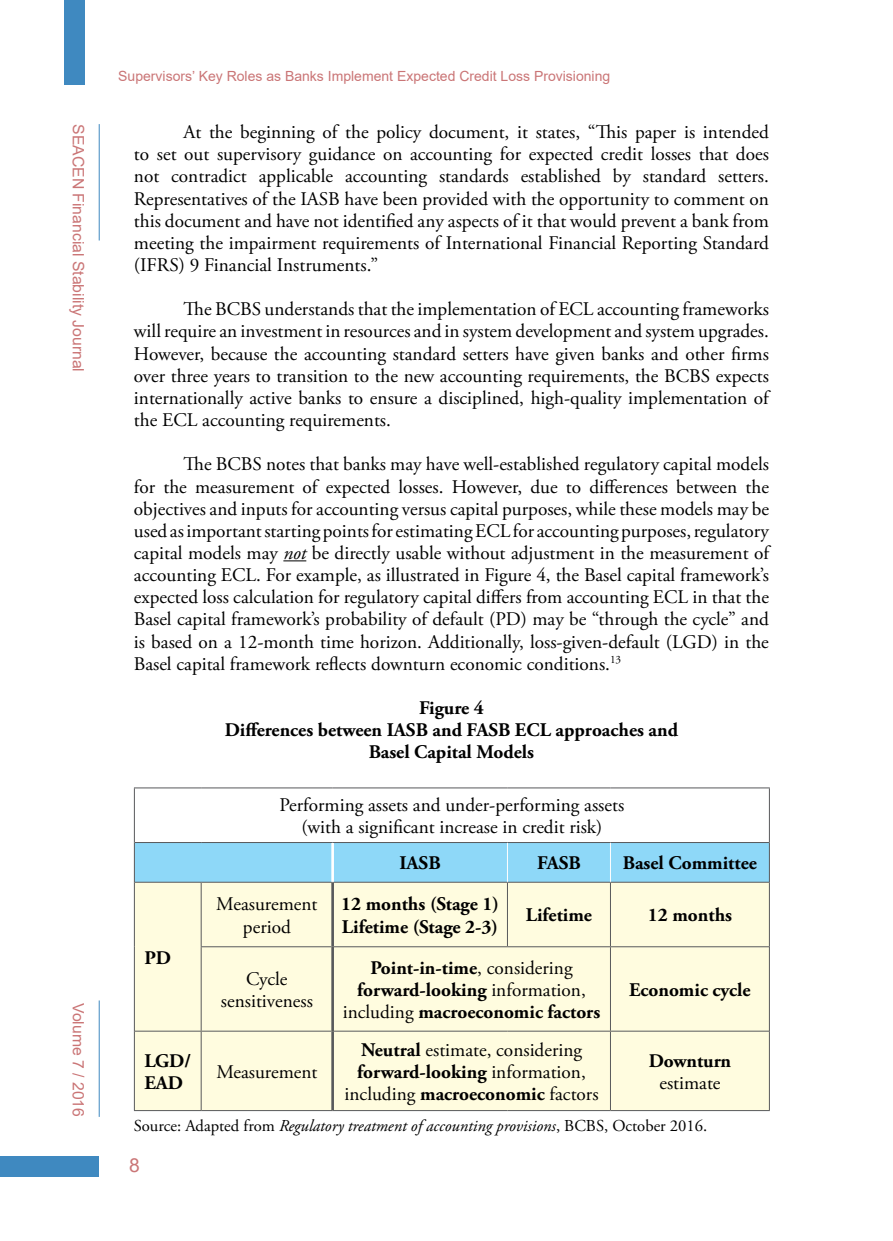
<style>
.page{position:relative;width:893px;height:1241px;background:#fff}
.page>*{position:absolute;margin:0;border:0;box-sizing:border-box;transform-origin:0 0}
.t1{font:19.25px/22.1px "Adobe Garamond Pro";color:#000;text-align:center}
.t2{font:700 19.25px/22.1px "Adobe Garamond Pro";color:#000;text-align:center}
.t3{font:19.25px "Arial";color:#ca7576}
.t4{font:italic 16.62px "Adobe Garamond Pro";color:#000}
.t5{font:15.75px "Arial";color:#ca7576}
.t6{font:14px "Arial";color:#ca7576}
.s1{font-style:italic}
.s2{font-weight:400}
.s3{font-weight:700}
.s4{font-style:normal}
</style>
<div class="page">
<div style="left:0;top:1156px;width:99px;height:20px;background:#3f89c0"></div>
<hr style="left:99px;top:124px;width:1px;height:116px;background:#3f89c0">
<hr style="left:99px;top:1000px;width:1px;height:116px;background:#3f89c0">
<div style="left:64px;top:0;width:20px;height:84px;background:#3f89c0"></div>
<svg style="left:283px;top:560px;width:23px;height:1px"></svg>
<div style="left:135px;top:843px;width:634px;height:38px;background:#8ed8f8"></div>
<div style="left:135px;top:882px;width:634px;height:227px;background:#fffcdf"></div>
<hr style="left:135px;top:842px;width:66px;height:1px;background:#58595b">
<hr style="left:201px;top:842px;width:132px;height:1px;background:#58595b">
<hr style="left:333px;top:842px;width:174px;height:1px;background:#58595b">
<hr style="left:507px;top:842px;width:103px;height:1px;background:#58595b">
<hr style="left:610px;top:842px;width:159px;height:1px;background:#58595b">
<hr style="left:135px;top:881px;width:66px;height:1px;background:#58595b">
<hr style="left:201px;top:881px;width:132px;height:1px;background:#58595b">
<hr style="left:201px;top:882px;width:1px;height:64px;background:#58595b">
<hr style="left:333px;top:881px;width:174px;height:1px;background:#58595b">
<hr style="left:507px;top:881px;width:103px;height:1px;background:#58595b">
<hr style="left:507px;top:882px;width:1px;height:64px;background:#58595b">
<hr style="left:610px;top:881px;width:159px;height:1px;background:#58595b">
<hr style="left:610px;top:882px;width:1px;height:64px;background:#58595b">
<hr style="left:201px;top:946px;width:130px;height:1px;background:#58595b">
<hr style="left:201px;top:947px;width:1px;height:83px;background:#58595b">
<hr style="left:334px;top:946px;width:173px;height:1px;background:#58595b">
<hr style="left:507px;top:946px;width:103px;height:1px;background:#58595b">
<hr style="left:610px;top:946px;width:159px;height:1px;background:#58595b">
<hr style="left:610px;top:947px;width:1px;height:83px;background:#58595b">
<hr style="left:135px;top:1030px;width:66px;height:1px;background:#58595b">
<hr style="left:201px;top:1030px;width:130px;height:1px;background:#58595b">
<hr style="left:201px;top:1031px;width:1px;height:78px;background:#58595b">
<hr style="left:334px;top:1030px;width:173px;height:1px;background:#58595b">
<hr style="left:507px;top:1030px;width:103px;height:1px;background:#58595b">
<hr style="left:610px;top:1030px;width:159px;height:1px;background:#58595b">
<hr style="left:610px;top:1031px;width:1px;height:78px;background:#58595b">
<hr style="left:507px;top:842px;width:1px;height:39px;background:#fff">
<hr style="left:610px;top:842px;width:1px;height:39px;background:#fff">
<hr style="left:331px;top:842px;width:3px;height:39px;background:#fff">
<hr style="left:331px;top:882px;width:3px;height:64px;background:#58595b">
<hr style="left:331px;top:946px;width:3px;height:84px;background:#58595b">
<hr style="left:331px;top:1030px;width:3px;height:79px;background:#58595b">
<hr style="left:134px;top:787px;width:67px;height:1px;background:#58595b">
<hr style="left:134px;top:788px;width:1px;height:54px;background:#58595b">
<hr style="left:201px;top:787px;width:132px;height:1px;background:#58595b">
<hr style="left:333px;top:787px;width:174px;height:1px;background:#58595b">
<hr style="left:507px;top:787px;width:103px;height:1px;background:#58595b">
<hr style="left:610px;top:787px;width:160px;height:1px;background:#58595b">
<hr style="left:769px;top:788px;width:1px;height:54px;background:#58595b">
<hr style="left:134px;top:842px;width:1px;height:40px;background:#58595b">
<hr style="left:769px;top:842px;width:1px;height:40px;background:#58595b">
<hr style="left:134px;top:882px;width:1px;height:64px;background:#58595b">
<hr style="left:134px;top:946px;width:1px;height:84px;background:#58595b">
<hr style="left:769px;top:882px;width:1px;height:64px;background:#58595b">
<hr style="left:769px;top:946px;width:1px;height:84px;background:#58595b">
<hr style="left:134px;top:1030px;width:1px;height:79px;background:#58595b">
<hr style="left:769px;top:1030px;width:1px;height:79px;background:#58595b">
<hr style="left:134px;top:1109px;width:67px;height:1px;background:#58595b">
<hr style="left:201px;top:1109px;width:132px;height:1px;background:#58595b">
<hr style="left:333px;top:1109px;width:174px;height:1px;background:#58595b">
<hr style="left:507px;top:1109px;width:103px;height:1px;background:#58595b">
<hr style="left:610px;top:1109px;width:160px;height:1px;background:#58595b">
<p class="t5" style="left:89px;top:124px;width:249px;rotate:90deg">SEACEN Financial Stability Journal</p>
<p class="t5" style="left:89px;top:1002px;width:115px;rotate:90deg">Volume 7 / 2016</p>
<p class="t6" style="left:118px;top:66px;width:493px">Supervisors’ Key Roles as Banks Implement Expected Credit Loss Provisioning</p>
<p class="t1" style="left:134px;top:121px;width:636px;text-align:justify;text-indent:50px">At the beginning of the policy document, it states, “This paper is intended to set out supervisory guidance on accounting for expected credit losses that does not contradict applicable accounting standards established by standard setters.<br>Representatives of the IASB have been provided with the opportunity to comment on this document and have not identified any aspects of it that would prevent a bank from meeting the impairment requirements of International Financial Reporting Standard (IFRS) 9 Financial Instruments.”</p>
<p class="t1" style="left:134px;top:299px;width:636px;text-align:justify;text-indent:50px">The BCBS understands that the implementation of ECL accounting frameworks will require an investment in resources and in system development and system upgrades.<br>However, because the accounting standard setters have given banks and other firms over three years to transition to the new accounting requirements, the BCBS expects internationally active banks to ensure a disciplined, high-quality implementation of the ECL accounting requirements.</p>
<p class="t1" style="left:134px;top:454px;width:637px;text-align:justify;text-indent:50px">The BCBS notes that banks may have well-established regulatory capital models for the measurement of expected losses. However, due to differences between the objectives and inputs for accounting versus capital purposes, while these models may be used as important starting points for estimating ECL for accounting purposes, regulatory capital models may <span class="s1">not</span> be directly usable without adjustment in the measurement of accounting ECL. For example, as illustrated in Figure 4, the Basel capital framework’s expected loss calculation for regulatory capital differs from accounting ECL in that the Basel capital framework’s probability of default (PD) may be “through the cycle” and is based on a 12-month time horizon. Additionally, loss-given-default (LGD) in the Basel capital framework reflects downturn economic conditions.<sup>13</sup></p>
<p class="t2" style="left:225px;top:697px;width:455px">Figure 4<br>Differences between IASB and FASB ECL approaches and<br>Basel Capital Models</p>
<p class="t1" style="left:280px;top:794px;width:346px">Performing assets and under-performing assets (with a significant increase in credit risk)</p>
<p class="t2" style="left:399px;top:852px;width:43px">IASB</p>
<p class="t2" style="left:537px;top:852px;width:45px">FASB</p>
<p class="t2" style="left:623px;top:852px;width:135px">Basel Committee</p>
<p class="t2" style="left:144px;top:946px;width:28px">PD</p>
<p class="t1" style="left:216px;top:893px;width:103px">Measurement period</p>
<p class="t2" style="left:341px;top:893px;width:159px;text-align:left">12 months (Stage 1)<br>Lifetime (Stage 2-3)</p>
<p class="t2" style="left:526px;top:904px;width:68px">Lifetime</p>
<p class="t2" style="left:648px;top:904px;width:86px">12 months</p>
<p class="t1" style="left:221px;top:968px;width:93px">Cycle sensitiveness</p>
<p class="t2" style="left:343px;top:956px;width:259px">Point-in-time<span class="s2">, considering </span>forward-looking <span class="s2">information, including</span> macroeconomic factors</p>
<p class="t2" style="left:629px;top:979px;width:123px">Economic cycle</p>
<p class="t1" style="left:345px;top:1038px;width:255px"><span class="s3">Neutral</span> estimate, considering <span class="s3">forward-looking</span> information, including <span class="s3">macroeconomic</span> factors</p>
<p class="t2" style="left:144px;top:1049px;width:48px;text-align:left">LGD/<br>EAD</p>
<p class="t1" style="left:216px;top:1061px;width:103px">Measurement</p>
<p class="t2" style="left:649px;top:1049px;width:84px">Downturn</p>
<p class="t1" style="left:659px;top:1072px;width:63px">estimate</p>
<p class="t4" style="left:134px;top:1115px;width:575px"><span class="s4">Source: Adapted from</span> Regulatory treatment of accounting provisions<span class="s4">, BCBS, October 2016.</span></p>
<p class="t3" style="left:129px;top:1151px;width:12px">8</p>
</div>
